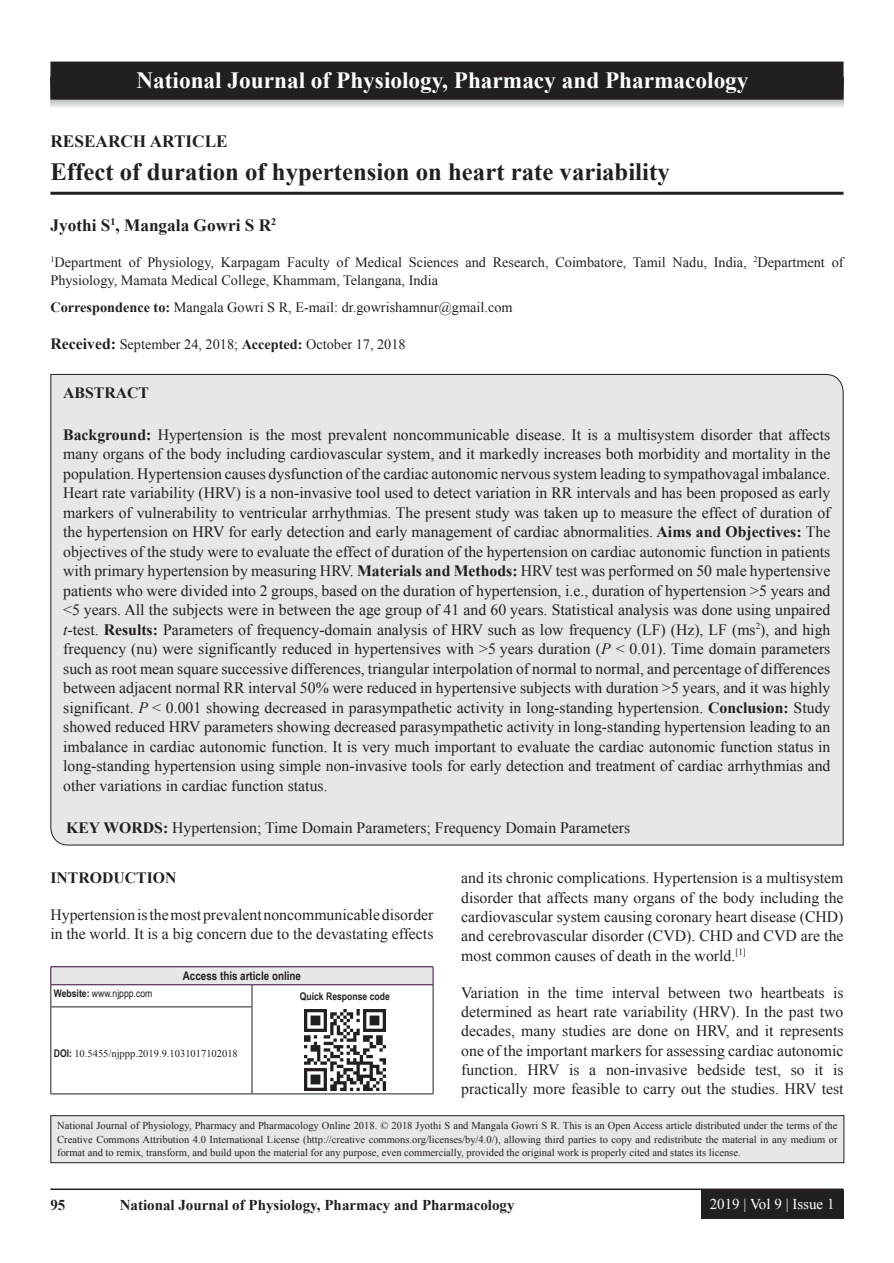
<style>
.page{position:relative;width:894px;height:1263px;background:#fff}
.page>*{position:absolute;margin:0;border:0;box-sizing:border-box;transform-origin:0 0}
.AT{font:700 24.75px "Times New Roman";color:#231f20}
.JN_1{font:700 23.25px "Times New Roman";color:#fff}
.AU{font:700 17.25px "Times New Roman";color:#231f20}
.AH{font:700 17.25px "Times New Roman";color:#231f20}
.ABS{font:15.75px/19.5px "Times New Roman";color:#231f20;text-align:justify}
.TX{font:15.75px/19.4px "Times New Roman";color:#231f20;text-align:justify}
.KWD{font:15.75px "Times New Roman";color:#231f20}
.ABSH{font:700 15.75px "Times New Roman";color:#231f20}
.RF{font:700 15px "Times New Roman";color:#231f20}
.RF_VOL{font:15px "Times New Roman";color:#fff}
.AFF{font:14.25px/18px "Times New Roman";color:#231f20}
.ADD{font:14.25px "Times New Roman";color:#231f20}
.TX-2{font:14.25px "Times New Roman";color:#231f20}
.AAO{font:700 12px "Arial Narrow";color:#231f20}
.JN_TX{font:10.5px/13.5px "Times New Roman";color:#231f20;text-align:justify}
.Web{font:10.5px "Times New Roman";color:#231f20}
.Web-2{font:10.5px "Arial Narrow";color:#231f20}
.QR{font:700 10.5px "Arial Narrow";color:#231f20}
.s1{font-weight:700}
.s2{font-weight:700;font-size:15.75px}
.s3{font-style:italic}
.s4{font-family:"Arial Narrow";font-weight:700}
</style>
<div class="page">
<hr style="left:50px;top:1188px;width:793px;height:2px;background:#231f20">
<div style="left:700px;top:1190px;width:143px;height:28px;background:#231f20"></div>
<hr style="left:50px;top:192px;width:793px;height:3px;background:#231f20">
<div style="left:50px;top:374px;width:793px;height:471px;background:#e6e7e9"></div>
<div style="left:51px;top:966px;width:382px;height:18px;background:#e6e7e9"></div>
<hr style="left:51px;top:984px;width:201px;height:1px;background:#3e083e">
<hr style="left:252px;top:984px;width:181px;height:1px;background:#3e083e">
<svg style="left:50px;top:967px;width:2px;height:39px"></svg>
<svg style="left:251px;top:985px;width:1px;height:21px"></svg>
<hr style="left:50px;top:1006px;width:202px;height:1px;background:#231f20">
<hr style="left:50px;top:1007px;width:1px;height:86px;background:#231f20">
<hr style="left:251px;top:1007px;width:1px;height:86px;background:#231f20">
<hr style="left:50px;top:1093px;width:202px;height:1px;background:#231f20">
<svg style="left:432px;top:967px;width:1px;height:39px"></svg>
<hr style="left:432px;top:1006px;width:1px;height:87px;background:#231f20">
<hr style="left:252px;top:1093px;width:181px;height:1px;background:#231f20">
<hr style="left:51px;top:966px;width:201px;height:1px;background:#3e083e">
<hr style="left:252px;top:966px;width:181px;height:1px;background:#3e083e">
<img style="left:304px;top:1009px;width:81px;height:81px">
<div style="left:51px;top:1115px;width:792px;height:47px;background:#e6e7e9"></div>
<div style="left:50px;top:1115px;width:794px;height:48px;border:1px solid #231f20"></div>
<svg style="left:51px;top:100px;width:792px;height:8px"></svg>
<div style="left:51px;top:62px;width:791px;height:37px;background:#231f20"></div>
<div style="left:50px;top:62px;width:793px;height:38px;border:2px solid #231f20"></div>
<p class="JN_1" style="left:136px;top:65px;width:613px">National Journal of Physiology, Pharmacy and Pharmacology</p>
<p class="AH" style="left:50px;top:129px;width:179px">RESEARCH ARTICLE</p>
<p class="AT" style="left:50px;top:154px;width:620px">Effect of duration of hypertension on heart rate variability</p>
<p class="AU" style="left:50px;top:213px;width:227px">Jyothi S<sup>1</sup>, Mangala Gowri S R<sup>2</sup></p>
<p class="AFF" style="left:50px;top:253px;width:794px"><sup>1</sup>Department of Physiology, Karpagam Faculty of Medical Sciences and Research, Coimbatore, Tamil Nadu, India, <sup>2</sup>Department of<br>Physiology, Mamata Medical College, Khammam, Telangana, India</p>
<p class="ADD" style="left:50px;top:297px;width:463px"><span class="s1">Correspondence to:</span> Mangala Gowri S R, E-mail: dr.gowrishamnur@gmail.com</p>
<p class="TX-2" style="left:50px;top:334px;width:356px"><span class="s2">Received:</span> September 24, 2018; <span class="s1">Accepted:</span> October 17, 2018</p>
<p class="ABSH" style="left:63px;top:381px;width:87px">ABSTRACT</p>
<p class="ABS" style="left:63px;top:424px;width:768px"><span class="s1">Background:</span> Hypertension is the most prevalent noncommunicable disease. It is a multisystem disorder that affects many organs of the body including cardiovascular system, and it markedly increases both morbidity and mortality in the population. Hypertension causes dysfunction of the cardiac autonomic nervous system leading to sympathovagal imbalance.<br>Heart rate variability (HRV) is a non-invasive tool used to detect variation in RR intervals and has been proposed as early markers of vulnerability to ventricular arrhythmias. The present study was taken up to measure the effect of duration of the hypertension on HRV for early detection and early management of cardiac abnormalities. <span class="s1">Aims and Objectives:</span> The objectives of the study were to evaluate the effect of duration of the hypertension on cardiac autonomic function in patients with primary hypertension by measuring HRV. <span class="s1">Materials and Methods:</span> HRV test was performed on 50 male hypertensive patients who were divided into 2 groups, based on the duration of hypertension, i.e., duration of hypertension &gt;5 years and &lt;5 years. All the subjects were in between the age group of 41 and 60 years. Statistical analysis was done using unpaired <span class="s3">t</span>-test. <span class="s1">Results:</span> Parameters of frequency-domain analysis of HRV such as low frequency (LF) (Hz), LF (ms<sup>2</sup>), and high frequency (nu) were significantly reduced in hypertensives with &gt;5 years duration (<span class="s3">P</span> &lt; 0.01). Time domain parameters such as root mean square successive differences, triangular interpolation of normal to normal, and percentage of differences between adjacent normal RR interval 50% were reduced in hypertensive subjects with duration &gt;5 years, and it was highly significant. <span class="s3">P</span> &lt; 0.001 showing decreased in parasympathetic activity in long-standing hypertension. <span class="s1">Conclusion:</span> Study showed reduced HRV parameters showing decreased parasympathetic activity in long-standing hypertension leading to an imbalance in cardiac autonomic function. It is very much important to evaluate the cardiac autonomic function status in long-standing hypertension using simple non-invasive tools for early detection and treatment of cardiac arrhythmias and other variations in cardiac function status.</p>
<p class="KWD" style="left:66px;top:817px;width:565px"><span class="s1">KEY WORDS:</span> Hypertension; Time Domain Parameters; Frequency Domain Parameters</p>
<h1 class="ABSH" style="left:50px;top:867px;width:127px">INTRODUCTION</h1>
<p class="TX" style="left:50px;top:905px;width:384px;line-height:18.8px">Hypertension is the most prevalent noncommunicable disorder in the world. It is a big concern due to the devastating effects</p>
<p class="AAO" style="left:183px;top:967px;width:120px">Access this article online</p>
<p class="Web-2" style="left:54px;top:985px;width:100px"><span class="s1">Website:</span> www.njppp.com</p>
<p class="QR" style="left:300px;top:988px;width:91px">Quick Response code</p>
<p class="TX" style="left:461px;top:868px;width:383px">and its chronic complications. Hypertension is a multisystem disorder that affects many organs of the body including the cardiovascular system causing coronary heart disease (CHD) and cerebrovascular disorder (CVD). CHD and CVD are the most common causes of death in the world.<sup>[1]</sup></p>
<p class="TX" style="left:461px;top:982px;width:383px">Variation in the time interval between two heartbeats is determined as heart rate variability (HRV). In the past two decades, many studies are done on HRV, and it represents one of the important markers for assessing cardiac autonomic function. HRV is a non-invasive bedside test, so it is practically more feasible to carry out the studies. HRV test</p>
<p class="Web" style="left:54px;top:1046px;width:185px"><span class="s4">DOI:</span> 10.5455/njppp.2019.9.1031017102018</p>
<p class="JN_TX" style="left:57px;top:1118px;width:781px">National Journal of Physiology, Pharmacy and Pharmacology Online 2018. © 2018 Jyothi S and Mangala Gowri S R. This is an Open Access article distributed under the terms of the Creative Commons Attribution 4.0 International License (http://creative commons.org/licenses/by/4.0/), allowing third parties to copy and redistribute the material in any medium or format and to remix, transform, and build upon the material for any purpose, even commercially, provided the original work is properly cited and states its license.</p>
<p class="RF" style="left:50px;top:1194px;width:16px">95</p>
<p class="RF" style="left:120px;top:1194px;width:396px">National Journal of Physiology, Pharmacy and Pharmacology</p>
<p class="RF_VOL" style="left:709px;top:1194px;width:126px">2019 | Vol 9 | Issue 1</p>
</div>
